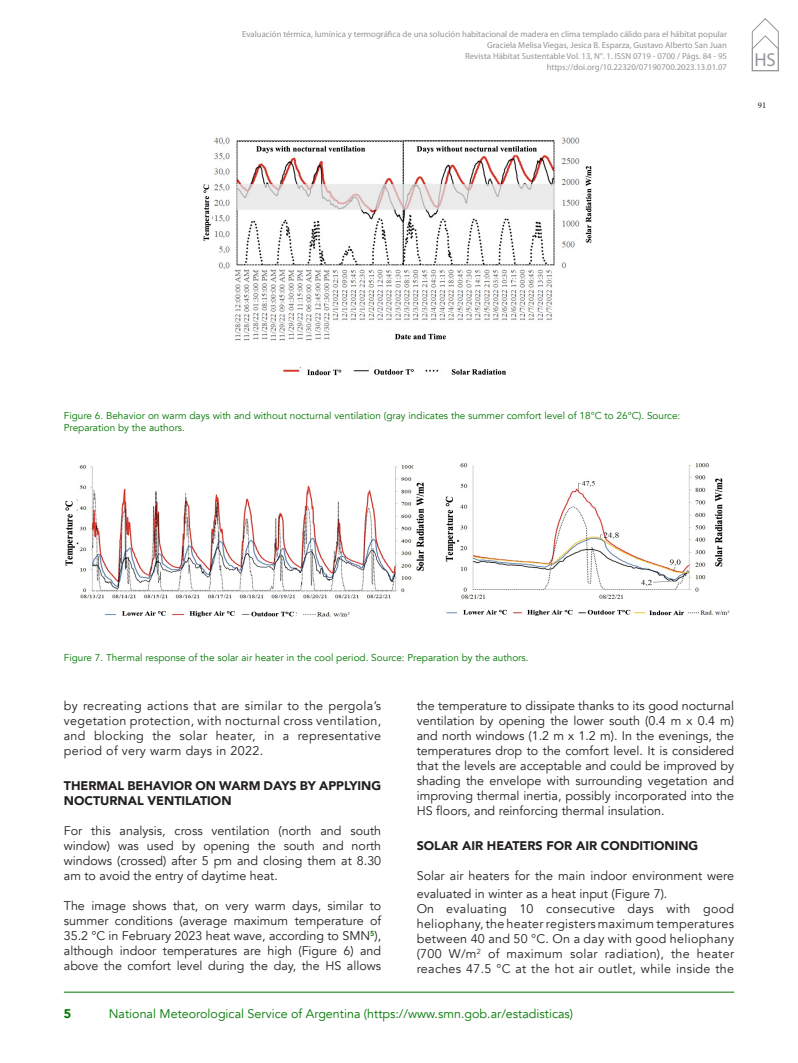
<style>
.page{position:relative;width:798px;height:1063px;background:#fff}
.page>*{position:absolute;margin:0;border:0;box-sizing:border-box;transform-origin:0 0}
.t1{font:18.75px "Myriad Pro";color:#939598}
._07_CUERPO_TEXTO{font:12.5px/15px "Avenir";color:#231f20;text-align:justify}
._10_SUBTITULOS__2_2{font:900 12.5px/15px "Avenir";color:#231f20}
._15_NOTAS_AL_PIE{font:12.5px "Avenir";color:#007800}
._15_NOTAS_AL_PIE-2{font:900 12.5px "Avenir";color:#007800}
._14_PIE_DE_FOTOS{font:10px/12px "Avenir";color:#007800}
.t2{font:8.75px/11.2px "Myriad Pro";color:#939598;text-align:right}
.t3{font:8.75px "Minion Pro";color:#231f20}
</style>
<div class="page">
<svg style="left:751px;top:18px;width:27px;height:53px"></svg>
<img style="left:203px;top:137px;width:389px;height:239px">
<img style="left:65px;top:463px;width:665px;height:155px">
<hr style="left:64px;top:992px;width:669px;height:1px;background:#007800">
<p class="t2" style="left:242px;top:28px;width:486px">Evaluación térmica, lumínica y termográfica de una solución habitacional de madera en clima templado cálido para el hábitat popular Graciela Melisa Viegas, Jesica B. Esparza, Gustavo Alberto San Juan<br>Revista Hábitat Sustentable Vol. 13, N°. 1. ISSN 0719 - 0700 / Págs. 84 - 95<br>https://doi.org/10.22320/07190700.2023.13.01.07</p>
<h1 class="t1" style="left:754px;top:48px;width:23px">HS</h1>
<p class="t3" style="left:757px;top:99px;width:10px">91</p>
<p class="_14_PIE_DE_FOTOS" style="left:64px;top:409px;width:617px">Figure 6. Behavior on warm days with and without nocturnal ventilation (gray indicates the summer comfort level of 18°C to 26°C). Source:<br>Preparation by the authors.</p>
<p class="_14_PIE_DE_FOTOS" style="left:64px;top:651px;width:466px">Figure 7. Thermal response of the solar air heater in the cool period. Source: Preparation by the authors.</p>
<p class="_07_CUERPO_TEXTO" style="left:64px;top:698px;width:319px">by recreating actions that are similar to the pergola’s vegetation protection, with nocturnal cross ventilation, and blocking the solar heater, in a representative period of very warm days in 2022.</p>
<p class="_10_SUBTITULOS__2_2" style="left:64px;top:778px;width:319px">THERMAL BEHAVIOR ON WARM DAYS BY APPLYING<br>NOCTURNAL VENTILATION</p>
<p class="_07_CUERPO_TEXTO" style="left:64px;top:823px;width:319px">For this analysis, cross ventilation (north and south window) was used by opening the south and north windows (crossed) after 5 pm and closing them at 8.30 am to avoid the entry of daytime heat.</p>
<p class="_07_CUERPO_TEXTO" style="left:64px;top:898px;width:319px">The image shows that, on very warm days, similar to summer conditions (average maximum temperature of 35.2 °C in February 2023 heat wave, according to SMN<sup>5</sup>), although indoor temperatures are high (Figure 6) and above the comfort level during the day, the HS allows</p>
<p class="_07_CUERPO_TEXTO" style="left:416px;top:698px;width:319px">the temperature to dissipate thanks to its good nocturnal ventilation by opening the lower south (0.4 m x 0.4 m) and north windows (1.2 m x 1.2 m). In the evenings, the temperatures drop to the comfort level. It is considered that the levels are acceptable and could be improved by shading the envelope with surrounding vegetation and improving thermal inertia, possibly incorporated into the HS floors, and reinforcing thermal insulation.</p>
<p class="_10_SUBTITULOS__2_2" style="left:416px;top:838px;width:283px">SOLAR AIR HEATERS FOR AIR CONDITIONING</p>
<p class="_07_CUERPO_TEXTO" style="left:416px;top:867px;width:319px;line-height:18px">Solar air heaters for the main indoor environment were evaluated in winter as a heat input (Figure 7).</p>
<p class="_07_CUERPO_TEXTO" style="left:416px;top:901px;width:319px">On evaluating 10 consecutive days with good heliophany, the heater registers maximum temperatures between 40 and 50 °C. On a day with good heliophany (700 W/m<sup>2</sup> of maximum solar radiation), the heater reaches 47.5 °C at the hot air outlet, while inside the</p>
<p class="_15_NOTAS_AL_PIE-2" style="left:64px;top:1003px;width:9px">5</p>
<p class="_15_NOTAS_AL_PIE" style="left:109px;top:1006px;width:465px">National Meteorological Service of Argentina (https://www.smn.gob.ar/estadisticas)</p>
</div>
